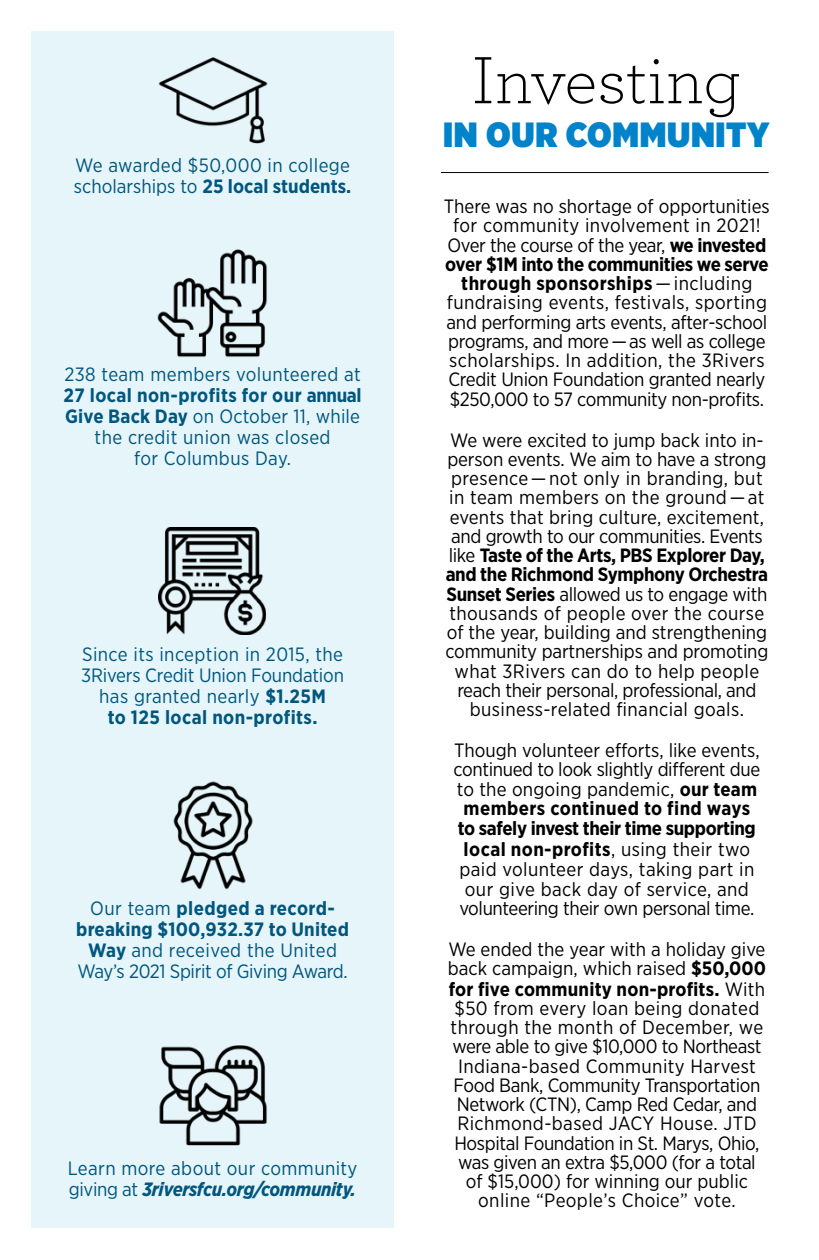
<style>
.page{position:relative;width:819px;height:1260px;background:#fff}
.page>*{position:absolute;margin:0;border:0;box-sizing:border-box;transform-origin:0 0}
.t1{font:300 70px "Archer";color:#000}
.t2{font:900 35px "Gotham Narrow";letter-spacing:.02em;color:#0083ca}
.t3{font:19.25px/19.2px "Gotham Narrow";color:#000;text-align:center}
.t4{font:19.25px/21px "Gotham Narrow";letter-spacing:.02em;color:#00567d}
.t5{font:19.25px/21px "Gotham Narrow";letter-spacing:-.02em;color:#00567d;text-align:center}
.s1{font-weight:700}
.s2{font-weight:700;font-style:italic}
</style>
<div class="page">
<hr style="left:441px;top:172px;width:328px;height:1px;background:#000">
<div style="left:32px;top:32px;width:362px;height:1196px;background:#e5f5fa"></div>
<img style="left:158px;top:57px;width:110px;height:87px">
<img style="left:157px;top:249px;width:110px;height:108px">
<img style="left:159px;top:528px;width:107px;height:107px">
<img style="left:173px;top:781px;width:80px;height:109px">
<img style="left:159px;top:1045px;width:108px;height:101px">
<p class="t4" style="left:74px;top:155px;width:279px">We awarded $50,000 in college scholarships to <span class="s1">25 local students.</span></p>
<p class="t4" style="left:64px;top:364px;width:298px">238 team members volunteered at</p>
<p class="t4" style="left:64px;top:385px;width:299px;text-align:center"><span class="s1">27 local non-profits for our annual<br>Give Back Day</span> on October 11, while the credit union was closed<br>for Columbus Day.</p>
<p class="t4" style="left:81px;top:643px;width:264px;text-align:center">Since its inception in 2015, the<br>3Rivers Credit Union Foundation has granted nearly <span class="s1">$1.25M<br>to 125 local non-profits.</span></p>
<p class="t5" style="left:76px;top:898px;width:274px">Our team <span class="s1">pledged a record&shy;breaking $100,932.37 to United<br>Way</span> and received the United<br>Way’s 2021 Spirit of Giving Award.</p>
<p class="t4" style="left:68px;top:1157px;width:291px">Learn more about our community giving at <span class="s2">3riversfcu.org/community.</span></p>
<h1 class="t1" style="left:472px;top:34px;width:271px">Investing</h1>
<h2 class="t2" style="left:443px;top:111px;width:328px">IN OUR COMMUNITY</h2>
<p class="t3" style="left:444px;top:196px;width:327px">There was no shortage of opportunities for community involvement in 2021!<br>Over the course of the year, <span class="s1">we invested over $1M into the communities we serve through sponsorships</span> — including fundraising events, festivals, sporting and performing arts events, after-school programs, and more—as well as college scholarships. In addition, the 3Rivers Credit Union Foundation granted nearly $250,000 to 57 community non-profits.</p>
<p class="t3" style="left:445px;top:430px;width:324px">We were excited to jump back into in&shy;person events. We aim to have a strong presence — not only in branding, but in team members on the ground — at events that bring culture, excitement, and growth to our communities. Events like <span class="s1">Taste of the Arts, PBS Explorer Day, and the Richmond Symphony Orchestra Sunset Series</span> allowed us to engage with thousands of people over the course of the year, building and strengthening community partnerships and promoting what 3Rivers can do to help people reach their personal, professional, and business-related financial goals.</p>
<p class="t3" style="left:454px;top:740px;width:308px;line-height:19.8px">Though volunteer efforts, like events, continued to look slightly different due to the ongoing pandemic, <span class="s1">our team members continued to find ways to safely invest their time supporting local non-profits</span>, using their two paid volunteer days, taking part in our give back day of service, and volunteering their own personal time.</p>
<p class="t3" style="left:448px;top:939px;width:320px">We ended the year with a holiday give back campaign, which raised <span class="s1">$50,000 for five community non-profits.</span> With $50 from every loan being donated through the month of December, we were able to give $10,000 to Northeast Indiana-based Community Harvest Food Bank, Community Transportation Network (CTN), Camp Red Cedar, and Richmond-based JACY House. JTD Hospital Foundation in St. Marys, Ohio, was given an extra $5,000 (for a total of $15,000) for winning our public online “People’s Choice” vote.</p>
</div>
